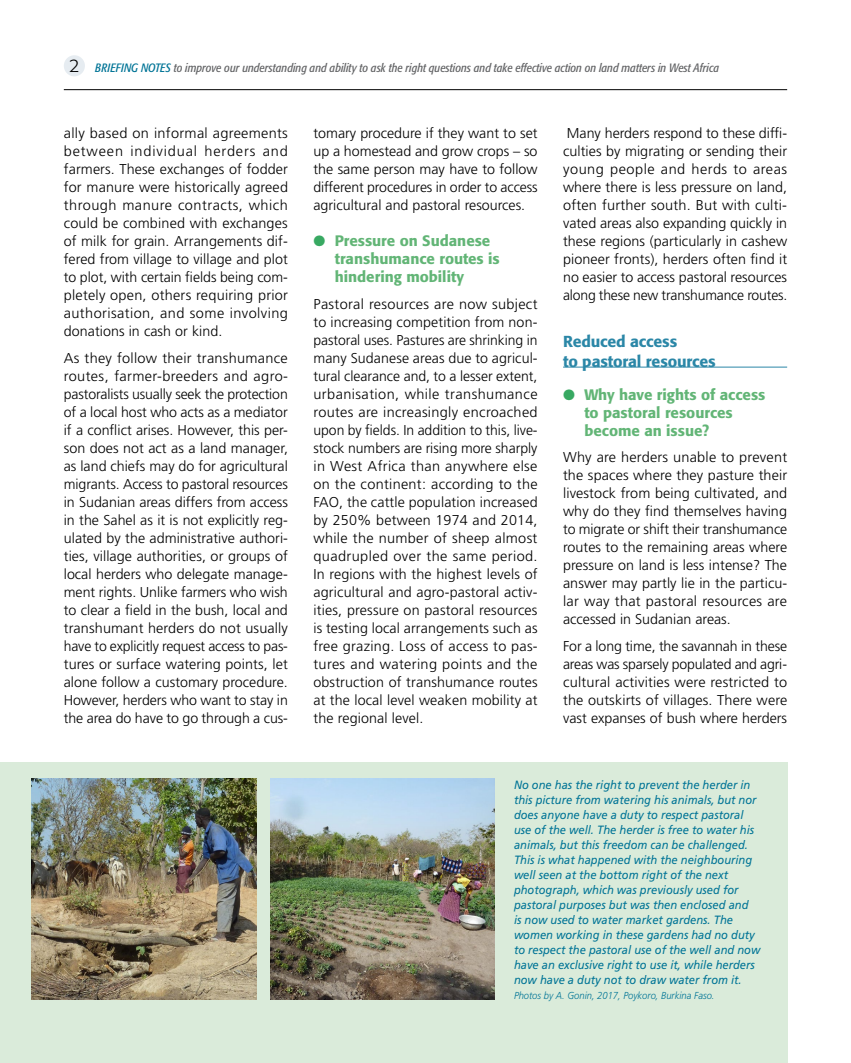
<style>
.page{position:relative;width:851px;height:1063px;background:#fff}
.page>*{position:absolute;margin:0;border:0;box-sizing:border-box;transform-origin:0 0}
.t1{font:300 18px "Formata";color:#000}
.t2{font:500 15.75px/19.5px "Formata";letter-spacing:-.01em;color:#2b87a7}
.t3{font:500 15px/18px "Formata";color:#62b576}
.t4{font:300 14.25px/18px "Frutiger LT Std";color:#000;text-align:justify}
.t5{font:italic 12px/15px "Frutiger LT Std";color:#007496;scale:.93 1}
.t6{font:italic condensed 12px "Formata";color:#646567}
.t7{font:italic 300 10.2px "Frutiger LT Std";color:#007496;scale:.93 1}
.s1{color:#007496}
.s2{color:#38a962}
</style>
<div class="page">
<hr style="left:563px;top:367px;width:224px;height:1px;background:#2b87a7">
<div style="left:64px;top:55px;width:21px;height:21px;background:#e6ecf1;border-radius:50%"></div>
<hr style="left:64px;top:89px;width:723px;height:1px;background:#000">
<div style="left:0;top:762px;width:787px;height:301px;background:#daebda"></div>
<img style="left:32px;top:778px;width:224px;height:221px">
<img style="left:271px;top:778px;width:224px;height:221px">
<p class="t1" style="left:69px;top:55px;width:12px">2</p>
<p class="t6" style="left:95px;top:61px;width:625px"><span class="s1">BRIEFING NOTES</span> to improve our understanding and ability to ask the right questions and take effective action on land matters in West Africa</p>
<p class="t4" style="left:64px;top:125px;width:226px">ally based on informal agreements between individual herders and farmers. These exchanges of fodder for manure were historically agreed through manure contracts, which could be combined with exchanges of milk for grain. Arrangements dif&shy;fered from village to village and plot to plot, with certain fields being com&shy;pletely open, others requiring prior authorisation, and some involving donations in cash or kind.</p>
<p class="t4" style="left:64px;top:349px;width:226px">As they follow their transhumance routes, farmer-breeders and agro&shy;pastoralists usually seek the protection of a local host who acts as a mediator if a conflict arises. However, this per&shy;son does not act as a land manager, as land chiefs may do for agricultural migrants. Access to pastoral resources in Sudanian areas differs from access in the Sahel as it is not explicitly reg&shy;ulated by the administrative authori&shy;ties, village authorities, or groups of local herders who delegate manage&shy;ment rights. Unlike farmers who wish to clear a field in the bush, local and transhumant herders do not usually have to explicitly request access to pas&shy;tures or surface watering points, let alone follow a customary procedure.<br>However, herders who want to stay in the area do have to go through a cus-</p>
<p class="t4" style="left:313px;top:125px;width:226px">tomary procedure if they want to set up a homestead and grow crops – so the same person may have to follow different procedures in order to access agricultural and pastoral resources.</p>
<p class="t3" style="left:334px;top:232px;width:166px;text-indent:-21px"><span class="s2">●</span> Pressure on Sudanese transhumance routes is hindering mobility</p>
<p class="t4" style="left:313px;top:295px;width:226px">Pastoral resources are now subject to increasing competition from non&shy;pastoral uses. Pastures are shrinking in many Sudanese areas due to agricul&shy;tural clearance and, to a lesser extent, urbanisation, while transhumance routes are increasingly encroached upon by fields. In addition to this, live&shy;stock numbers are rising more sharply in West Africa than anywhere else on the continent: according to the FAO, the cattle population increased by 250% between 1974 and 2014, while the number of sheep almost quadrupled over the same period.<br>In regions with the highest levels of agricultural and agro-pastoral activ&shy;ities, pressure on pastoral resources is testing local arrangements such as free grazing. Loss of access to pas&shy;tures and watering points and the obstruction of transhumance routes at the local level weaken mobility at the regional level.</p>
<p class="t4" style="left:563px;top:125px;width:226px">Many herders respond to these diffi&shy;culties by migrating or sending their young people and herds to areas where there is less pressure on land, often further south. But with culti&shy;vated areas also expanding quickly in these regions (particularly in cashew pioneer fronts), herders often find it no easier to access pastoral resources along these new transhumance routes.</p>
<p class="t2" style="left:563px;top:332px;width:154px">Reduced access<br>to pastoral resources</p>
<p class="t3" style="left:584px;top:385px;width:182px;text-indent:-21px"><span class="s2">●</span> Why have rights of access to pastoral resources become an issue?</p>
<p class="t4" style="left:563px;top:449px;width:226px">Why are herders unable to prevent the spaces where they pasture their livestock from being cultivated, and why do they find themselves having to migrate or shift their transhumance routes to the remaining areas where pressure on land is less intense? The answer may partly lie in the particu&shy;lar way that pastoral resources are accessed in Sudanian areas.</p>
<p class="t4" style="left:563px;top:637px;width:226px">For a long time, the savannah in these areas was sparsely populated and agri&shy;cultural activities were restricted to the outskirts of villages. There were vast expanses of bush where herders</p>
<p class="t5" style="left:514px;top:777px;width:266px">No one has the right to prevent the herder in this picture from watering his animals, but nor does anyone have a duty to respect pastoral use of the well. The herder is free to water his animals, but this freedom can be challenged.<br>This is what happened with the neighbouring well seen at the bottom right of the next photograph, which was previously used for pastoral purposes but was then enclosed and<br>is now used to water market gardens. The women working in these gardens had no duty to respect the pastoral use of the well and now have an exclusive right to use it, while herders now have a duty not to draw water from it.</p>
<p class="t7" style="left:514px;top:989px;width:217px">Photos by A. Gonin, 2017, Poykoro, Burkina Faso.</p>
</div>
